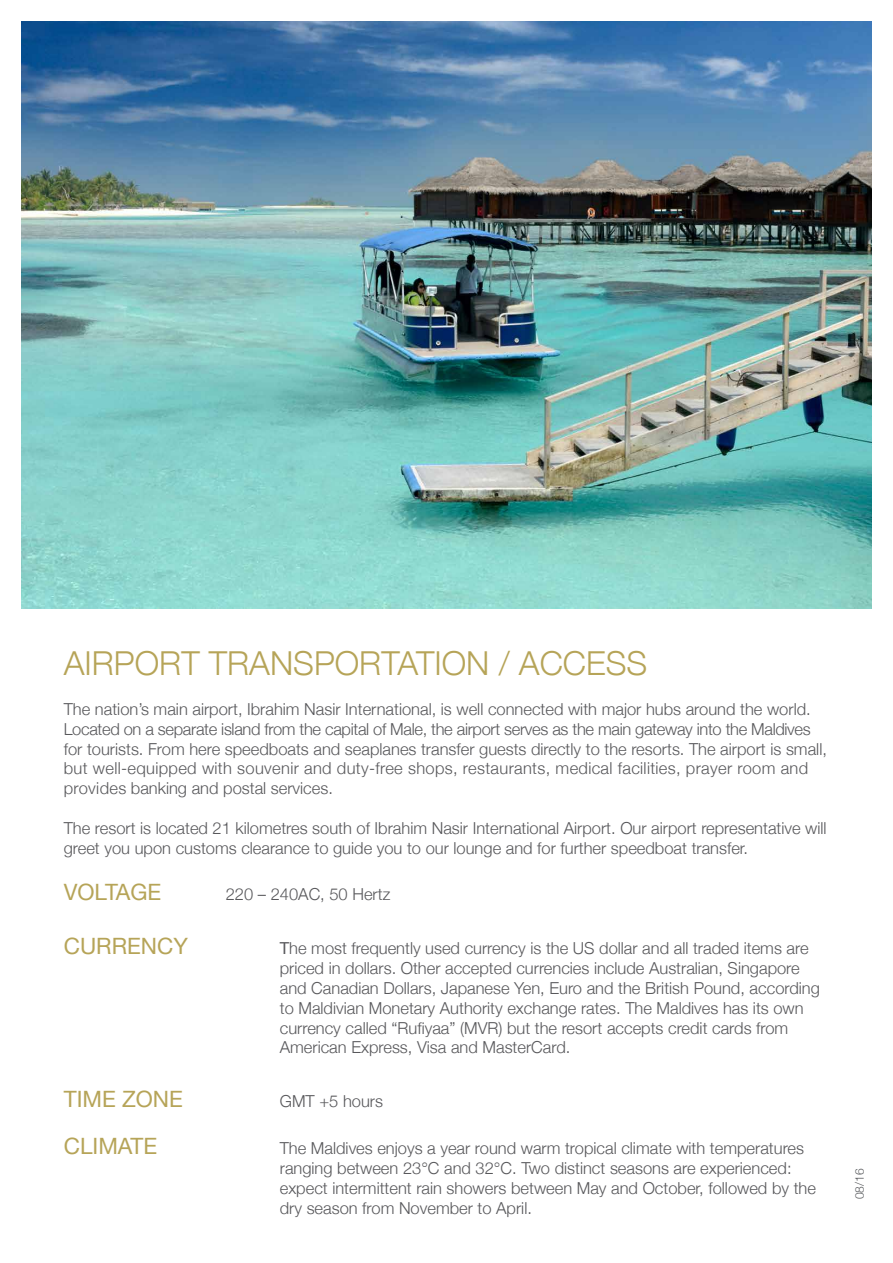
<style>
.page{position:relative;width:893px;height:1263px;background:#fff}
.page>*{position:absolute;margin:0;border:0;box-sizing:border-box;transform-origin:0 0}
.t1{font:300 33px "Helvetica Neue";color:#b6a458}
.t2{font:22.5px "Helvetica Neue";color:#b6a458}
.t3{font:300 16.5px/19.8px "Helvetica Neue";color:#58585b}
.t4{font:300 12px "Helvetica Neue";color:#595b5e}
.s1{font-weight:400}
</style>
<div class="page">
<img style="left:21px;top:21px;width:851px;height:587px">
<h1 class="t1" style="left:64px;top:637px;width:585px">AIRPORT TRANSPORTATION / ACCESS</h1>
<p class="t3" style="left:64px;top:698px;width:765px">The nation’s main airport, Ibrahim Nasir International, is well connected with major hubs around the world.<br>Located on a separate island from the capital of Male, the airport serves as the main gateway into the Maldives for tourists. From here speedboats and seaplanes transfer guests directly to the resorts. The airport is small, but well-equipped with souvenir and duty-free shops, restaurants, medical facilities, prayer room and provides banking and postal services.</p>
<p class="t3" style="left:64px;top:817px;width:764px">The resort is located 21 kilometres south of Ibrahim Nasir International Airport. Our airport representative will greet you upon customs clearance to guide you to our lounge and for further speedboat transfer.</p>
<h2 class="t2" style="left:64px;top:876px;width:99px">VOLTAGE</h2>
<p class="t3" style="left:226px;top:883px;width:166px">220 – 240AC, 50 Hertz</p>
<h2 class="t2" style="left:64px;top:930px;width:126px">CURRENCY</h2>
<p class="t3" style="left:280px;top:937px;width:542px"><span class="s1">T</span>he most frequently used currency is the US dollar and all traded items are priced in dollars. Other accepted currencies include Australian, Singapore and Canadian Dollars, Japanese Yen, Euro and the British Pound, according to Maldivian Monetary Authority exchange rates. The Maldives has its own currency called “Rufiyaa” (MVR) but the resort accepts credit cards from American Express, Visa and MasterCard.</p>
<h2 class="t2" style="left:64px;top:1083px;width:121px">TIME ZONE</h2>
<p class="t3" style="left:280px;top:1090px;width:105px">GMT +5 hours</p>
<h2 class="t2" style="left:64px;top:1130px;width:95px">CLIMATE</h2>
<p class="t3" style="left:280px;top:1137px;width:538px">The Maldives enjoys a year round warm tropical climate with temperatures ranging between 23°C and 32°C. Two distinct seasons are experienced: expect intermittent rain showers between May and October, followed by the dry season from November to April.</p>
<p class="t4" style="left:850px;top:1199px;width:32px;rotate:-90deg">08/16</p>
</div>
